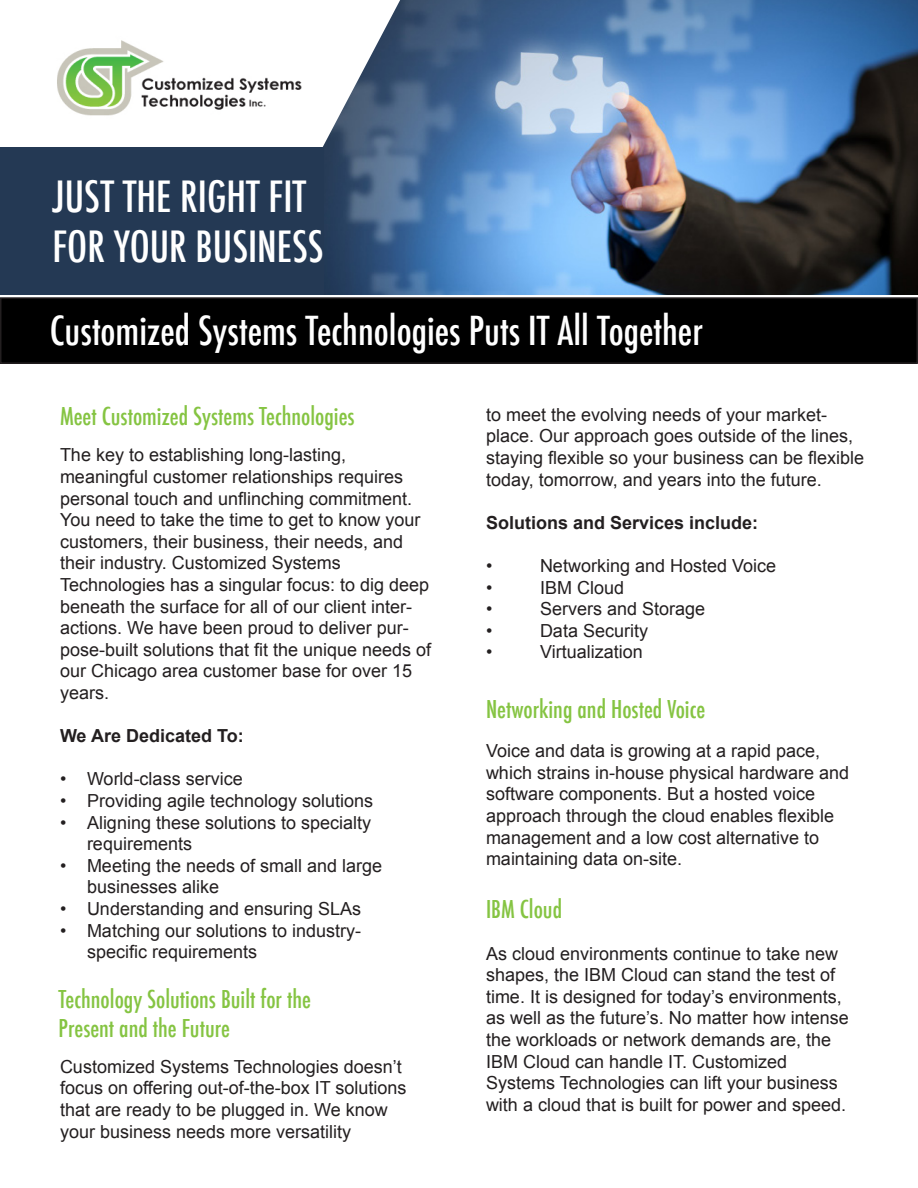
<style>
.page{position:relative;width:918px;height:1188px;background:#fff}
.page>*{position:absolute;margin:0;border:0;box-sizing:border-box;transform-origin:0 0}
.t1{font:500 condensed 42px "Futura";color:#fff}
.t2{font:500 condensed 39px "Futura";color:#fff}
.t3{font:500 condensed 24px "Futura";color:#85c442}
.t4{font:18px/21.6px "Arial";color:#231f20}
.t5{font:700 18px "Arial";color:#231f20}
</style>
<div class="page">
<img style="left:0;top:0;width:918px;height:364px">
<p class="t1" style="left:52px;top:169px;width:255px">JUST THE RIGHT FIT</p>
<p class="t1" style="left:52px;top:220px;width:272px">FOR YOUR BUSINESS</p>
<p class="t2" style="left:50px;top:306px;width:655px">Customized Systems Technologies Puts IT All Together</p>
<p class="t3" style="left:60px;top:400px;width:296px">Meet Customized Systems Technologies</p>
<p class="t4" style="left:60px;top:444px;width:288px">The key to establishing long-lasting,</p>
<p class="t4" style="left:60px;top:466px;width:345px">meaningful customer relationships requires</p>
<p class="t4" style="left:60px;top:488px;width:362px">personal touch and unflinching commitment.<br>You need to take the time to get to know your customers, their business, their needs, and</p>
<p class="t4" style="left:60px;top:552px;width:282px">their industry. Customized Systems</p>
<p class="t4" style="left:60px;top:574px;width:373px">Technologies has a singular focus: to dig deep beneath the surface for all of our client inter&shy;actions. We have been proud to deliver pur&shy;pose-built solutions that fit the unique needs of our Chicago area customer base for over 15 years.</p>
<p class="t5" style="left:60px;top:724px;width:185px">We Are Dedicated To:</p>
<p class="t4" style="left:60px;top:768px;width:184px">• World-class service</p>
<p class="t4" style="left:60px;top:790px;width:315px">• Providing agile technology solutions</p>
<p class="t4" style="left:87px;top:812px;width:286px;text-indent:-27px">• Aligning these solutions to specialty requirements</p>
<p class="t4" style="left:87px;top:855px;width:297px;text-indent:-27px">• Meeting the needs of small and large businesses alike</p>
<p class="t4" style="left:60px;top:898px;width:303px">• Understanding and ensuring SLAs</p>
<p class="t4" style="left:87px;top:920px;width:276px;text-indent:-27px">• Matching our solutions to industry&shy;specific requirements</p>
<p class="t3" style="left:58px;top:984px;width:254px">Technology Solutions Built for the</p>
<p class="t3" style="left:58px;top:1013px;width:173px">Present and the Future</p>
<p class="t4" style="left:60px;top:1056px;width:348px">Customized Systems Technologies doesn’t focus on offering out-of-the-box IT solutions that are ready to be plugged in. We know your business needs more versatility</p>
<p class="t4" style="left:486px;top:404px;width:380px">to meet the evolving needs of your market&shy;place. Our approach goes outside of the lines, staying flexible so your business can be flexible today, tomorrow, and years into the future.</p>
<p class="t5" style="left:486px;top:511px;width:274px">Solutions and Services include:</p>
<p class="t4" style="left:486px;top:555px;width:8px">•</p>
<p class="t4" style="left:540px;top:555px;width:238px">Networking and Hosted Voice</p>
<p class="t4" style="left:486px;top:577px;width:8px">•</p>
<p class="t4" style="left:540px;top:577px;width:86px">IBM Cloud</p>
<p class="t4" style="left:486px;top:598px;width:8px">•</p>
<p class="t4" style="left:540px;top:598px;width:167px">Servers and Storage</p>
<p class="t4" style="left:486px;top:620px;width:8px">•</p>
<p class="t4" style="left:540px;top:620px;width:110px">Data Security</p>
<p class="t4" style="left:486px;top:642px;width:8px">•</p>
<p class="t4" style="left:540px;top:642px;width:104px">Virtualization</p>
<p class="t3" style="left:486px;top:694px;width:221px">Networking and Hosted Voice</p>
<p class="t4" style="left:486px;top:740px;width:365px">Voice and data is growing at a rapid pace, which strains in-house physical hardware and software components. But a hosted voice approach through the cloud enables flexible management and a low cost alternative to maintaining data on-site.</p>
<p class="t3" style="left:486px;top:894px;width:78px">IBM Cloud</p>
<p class="t4" style="left:486px;top:943px;width:364px">As cloud environments continue to take new shapes, the IBM Cloud can stand the test of time. It is designed for today’s environments, as well as the future’s. No matter how intense the workloads or network demands are, the IBM Cloud can handle IT. Customized</p>
<p class="t4" style="left:486px;top:1072px;width:362px">Systems Technologies can lift your business with a cloud that is built for power and speed.</p>
</div>
